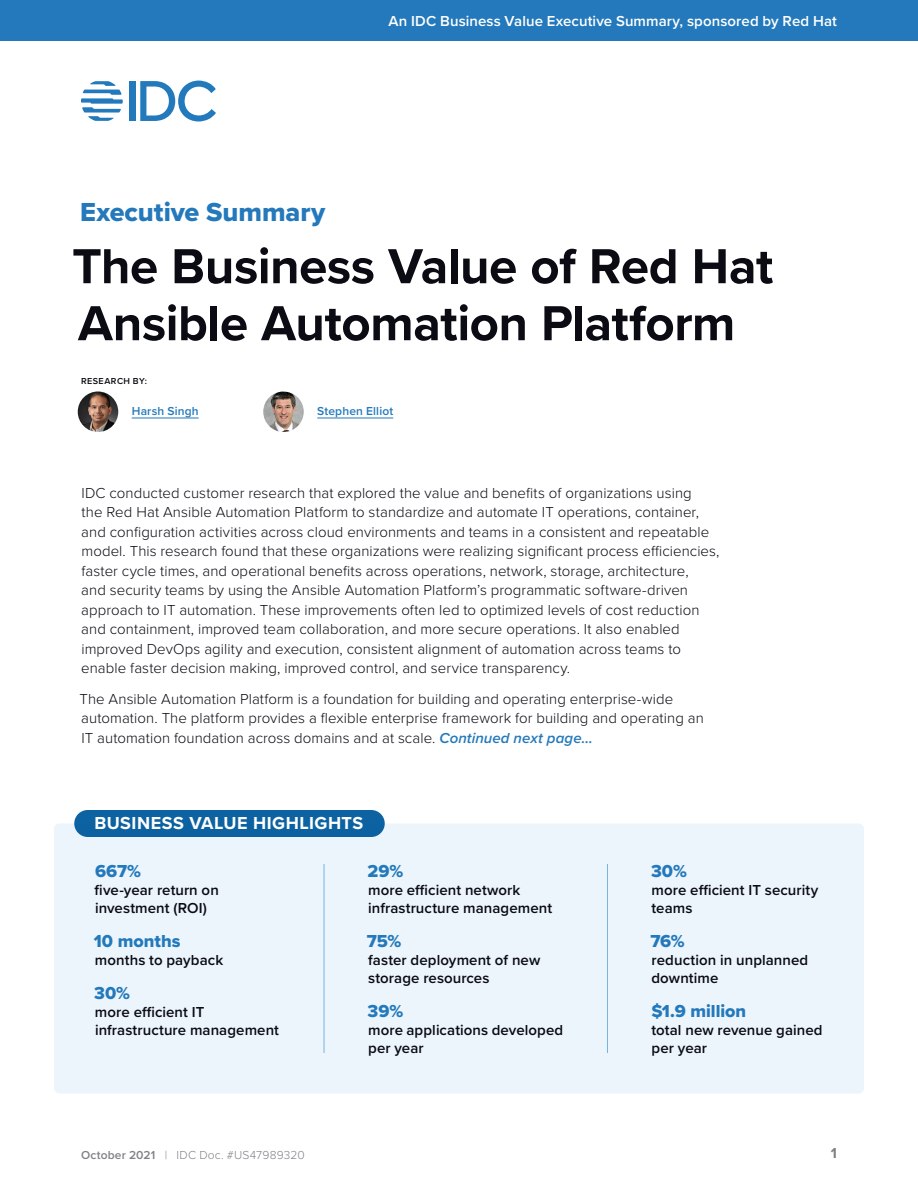
<style>
.page{position:relative;width:918px;height:1188px;background:#fff}
.page>*{position:absolute;margin:0;border:0;box-sizing:border-box;transform-origin:0 0}
.t1{font:700 51px/57px "Proxima Nova";letter-spacing:-.01em;color:#0a0b13}
.t2{font:27px "Proxima Nova Extrabld";color:#2379bb}
.t3{font:18px "Proxima Nova Extrabld";color:#2379bb}
.t4{font:700 18px "Proxima Nova";letter-spacing:.03em;color:#fff}
.t5{font:300 15px/19.5px "Proxima Nova";letter-spacing:.005em;color:#0a0b13}
.t6{font:600 15px/18px "Proxima Nova";letter-spacing:.005em;color:#0a0b13}
.t7{font:600 15px "Proxima Nova";letter-spacing:.005em;color:#fff}
.t8{font:700 15px "Proxima Nova";color:#808187}
.t9{font:300 12px "Proxima Nova";letter-spacing:.015em;color:#808187}
.t10{font:600 12px "Proxima Nova";letter-spacing:.015em;color:#2379bb}
.t11{font:600 9px "Proxima Nova";letter-spacing:.055em;color:#0a0b13}
.s1{font-weight:600;font-style:italic;color:#2379bb}
.s2{font-weight:600}
</style>
<div class="page">
<div style="left:0;top:0;width:918px;height:40px;background:#2379bb"></div>
<div style="left:129px;top:81px;width:6px;height:40px;background:#2279bc"></div>
<svg style="left:140px;top:81px;width:76px;height:41px"></svg>
<svg style="left:81px;top:81px;width:42px;height:40px"></svg>
<div style="left:54px;top:824px;width:810px;height:270px;background:#edf5fc;border-radius:5px"></div>
<img style="left:263px;top:392px;width:41px;height:40px;border-radius:20px">
<div style="left:74px;top:810px;width:311px;height:27px;background:#0c63a0;border-radius:14px"></div>
<hr style="left:317px;top:418px;width:76px;height:1px;background:#2379bb">
<hr style="left:132px;top:418px;width:67px;height:1px;background:#2379bb">
<img style="left:78px;top:392px;width:40px;height:40px;border-radius:20px">
<hr style="left:324px;top:864px;width:1px;height:189px;background:#73b3e2">
<hr style="left:607px;top:864px;width:1px;height:189px;background:#73b3e2">
<p class="t7" style="left:389px;top:10px;width:450px">An IDC Business Value Executive Summary, sponsored by Red Hat</p>
<p class="t2" style="left:80px;top:192px;width:246px">Executive Summary</p>
<p class="t1" style="left:72px;top:237px;width:703px">The Business Value of Red Hat<br>Ansible Automation Platform</p>
<p class="t11" style="left:81px;top:374px;width:67px">RESEARCH BY:</p>
<p class="t10" style="left:132px;top:402px;width:68px">Harsh Singh</p>
<p class="t10" style="left:317px;top:402px;width:77px">Stephen Elliot</p>
<p class="t5" style="left:81px;top:482px;width:640px">IDC conducted customer research that explored the value and benefits of organizations using<br>the Red Hat Ansible Automation Platform to standardize and automate IT operations, container, and configuration activities across cloud environments and teams in a consistent and repeatable model. This research found that these organizations were realizing significant process efficiencies, faster cycle times, and operational benefits across operations, network, storage, architecture,<br>and security teams by using the Ansible Automation Platform’s programmatic software-driven approach to IT automation. These improvements often led to optimized levels of cost reduction and containment, improved team collaboration, and more secure operations. It also enabled improved DevOps agility and execution, consistent alignment of automation across teams to enable faster decision making, improved control, and service transparency.</p>
<p class="t5" style="left:79px;top:688px;width:626px">The Ansible Automation Platform is a foundation for building and operating enterprise-wide automation. The platform provides a flexible enterprise framework for building and operating an<br>IT automation foundation across domains and at scale. <span class="s1">Continued next page…</span></p>
<p class="t4" style="left:94px;top:810px;width:270px">BUSINESS VALUE HIGHLIGHTS</p>
<p class="t3" style="left:95px;top:857px;width:48px">667%</p>
<p class="t6" style="left:95px;top:880px;width:126px">five-year return on investment (ROI)</p>
<p class="t3" style="left:94px;top:927px;width:88px">10 months</p>
<p class="t6" style="left:95px;top:950px;width:130px">months to payback</p>
<p class="t3" style="left:94px;top:980px;width:37px">30%</p>
<p class="t6" style="left:95px;top:1003px;width:186px">more efficient IT infrastructure management</p>
<p class="t3" style="left:368px;top:857px;width:37px">29%</p>
<p class="t6" style="left:368px;top:880px;width:186px">more efficient network infrastructure management</p>
<p class="t3" style="left:367px;top:927px;width:36px">75%</p>
<p class="t6" style="left:368px;top:950px;width:174px">faster deployment of new storage resources</p>
<p class="t3" style="left:368px;top:998px;width:37px">39%</p>
<p class="t6" style="left:368px;top:1021px;width:197px">more applications developed per year</p>
<p class="t3" style="left:651px;top:857px;width:37px">30%</p>
<p class="t6" style="left:652px;top:880px;width:168px">more efficient IT security teams</p>
<p class="t3" style="left:650px;top:927px;width:36px">76%</p>
<p class="t6" style="left:652px;top:950px;width:158px">reduction in unplanned downtime</p>
<p class="t3" style="left:651px;top:998px;width:96px">$1.9 million</p>
<p class="t6" style="left:652px;top:1021px;width:173px">total new revenue gained per year</p>
<p class="t9" style="left:81px;top:1146px;width:225px"><span class="s2">October 2021</span> | IDC Doc. #US47989320</p>
<p class="t8" style="left:831px;top:1142px;width:8px">1</p>
</div>
